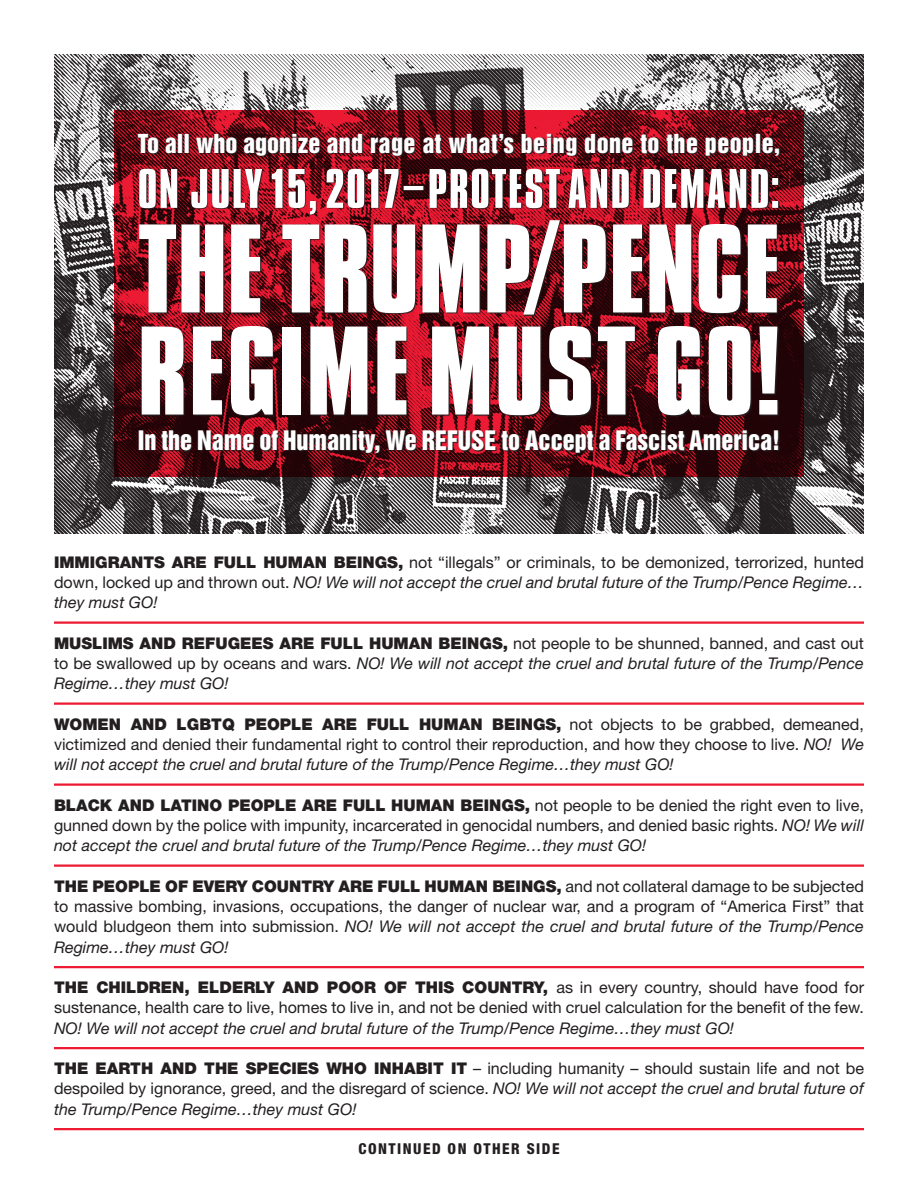
<style>
.page{position:relative;width:918px;height:1188px;background:#fff}
.page>*{position:absolute;margin:0;border:0;box-sizing:border-box;transform-origin:0 0}
.t1{font:700 108.3px/102.1px "Compacta BT";color:#fff}
.t2{font:47.85px "Compacta BT";letter-spacing:.03em;color:#fff;scale:1.07 1}
.t3{font:24.6px "Helvetica Inserat LT Std";color:#fff}
.t4{font:24px "Helvetica Inserat LT Std";letter-spacing:.02em;color:#fff}
.t5{font:16.2px/20.2px "Helvetica Neue LT Std";color:#231f20;text-align:justify}
.t6{font:italic 16.2px/20.2px "Helvetica Neue LT Std";color:#231f20;text-align:justify}
.t7{font:900 16.2px "Helvetica Neue LT Std";color:#231f20}
.t8{font:800 condensed 15px "Helvetica Neue LT Std";letter-spacing:.1em;color:#231f20}
.s1{font-size:104.1px}
.s2{font-weight:900}
.s3{font-style:italic}
.s4{font-weight:900;font-style:normal}
.s5{font-style:normal}
</style>
<div class="page">
<img style="left:54px;top:54px;width:810px;height:479px">
<hr style="left:54px;top:621px;width:810px;height:3px;background:#ed1a33">
<hr style="left:54px;top:702px;width:810px;height:3px;background:#ed1a33">
<hr style="left:54px;top:783px;width:810px;height:3px;background:#ed1a33">
<hr style="left:54px;top:864px;width:810px;height:3px;background:#ed1a33">
<hr style="left:54px;top:966px;width:810px;height:2px;background:#ed1a33">
<hr style="left:54px;top:1047px;width:810px;height:2px;background:#ed1a33">
<hr style="left:54px;top:1128px;width:810px;height:2px;background:#ed1a33">
<svg style="left:114px;top:111px;width:690px;height:366px;background:#660a15"></svg>
<svg style="left:138px;top:134px;width:643px;height:321px;background:#4a141b"></svg>
<h3 class="t4" style="left:138px;top:130px;width:644px">To all who agonize and rage at what’s being done to the people,</h3>
<h2 class="t2" style="left:138px;top:161px;width:602px">ON JULY 15, 2017–PROTEST AND DEMAND:</h2>
<h1 class="t1" style="left:138px;top:220px;width:644px">THE TRUMP<span class="s1">/</span>PENCE<br>REGIME MUST GO!</h1>
<h3 class="t3" style="left:138px;top:425px;width:644px">In the Name of Humanity, We REFUSE to Accept a Fascist America!</h3>
<p class="t5" style="left:54px;top:552px;width:812px"><span class="s2">IMMIGRANTS ARE FULL HUMAN BEINGS,</span> not “illegals” or criminals, to be demonized, terrorized, hunted down, locked up and thrown out. <span class="s3">NO! We will not accept the cruel and brutal future of the Trump/Pence Regime… they must GO!</span></p>
<p class="t6" style="left:54px;top:633px;width:812px"><span class="s4">MUSLIMS AND REFUGEES ARE FULL HUMAN BEINGS,</span> <span class="s5">not people to be shunned, banned, and cast out to be swallowed up by oceans and wars.</span> NO! We will not accept the cruel and brutal future of the Trump/Pence Regime…they must GO!</p>
<p class="t7" style="left:54px;top:714px;width:135px">WOMEN AND LGBT</p>
<p class="t5" style="left:54px;top:714px;width:812px;text-indent:168px"><span class="s2">Q PEOPLE ARE FULL HUMAN BEINGS,</span> not objects to be grabbed, demeaned, victimized and denied their fundamental right to control their reproduction, and how they choose to live. <span class="s3">NO! We will not accept the cruel and brutal future of the Trump/Pence Regime…they must GO!</span></p>
<p class="t5" style="left:54px;top:795px;width:812px"><span class="s2">BLACK AND LATINO PEOPLE ARE FULL HUMAN BEINGS,</span> not people to be denied the right even to live, gunned down by the police with impunity, incarcerated in genocidal numbers, and denied basic rights. <span class="s3">NO! We will not accept the cruel and brutal future of the Trump/Pence Regime…they must GO!</span></p>
<p class="t5" style="left:54px;top:876px;width:811px"><span class="s2">THE PEOPLE OF EVERY COUNTRY ARE FULL HUMAN BEINGS,</span> and not collateral damage to be subjected to massive bombing, invasions, occupations, the danger of nuclear war, and a program of “America First” that would bludgeon them into submission. <span class="s3">NO! We will not accept the cruel and brutal future of the Trump/Pence Regime…they must GO!</span></p>
<p class="t5" style="left:54px;top:977px;width:812px"><span class="s2">THE CHILDREN, ELDERLY AND POOR OF THIS COUNTRY,</span> as in every country, should have food for sustenance, health care to live, homes to live in, and not be denied with cruel calculation for the benefit of the few.</p>
<p class="t6" style="left:54px;top:1017px;width:682px">NO! We will not accept the cruel and brutal future of the Trump/Pence Regime…they must GO!</p>
<p class="t5" style="left:54px;top:1058px;width:812px"><span class="s2">THE EARTH AND THE SPECIES WHO INHABIT IT</span> – including humanity – should sustain life and not be despoiled by ignorance, greed, and the disregard of science. <span class="s3">NO! We will not accept the cruel and brutal future of the Trump/Pence Regime…they must GO!</span></p>
<p class="t8" style="left:358px;top:1139px;width:203px">CONTINUED ON OTHER SIDE</p>
</div>
